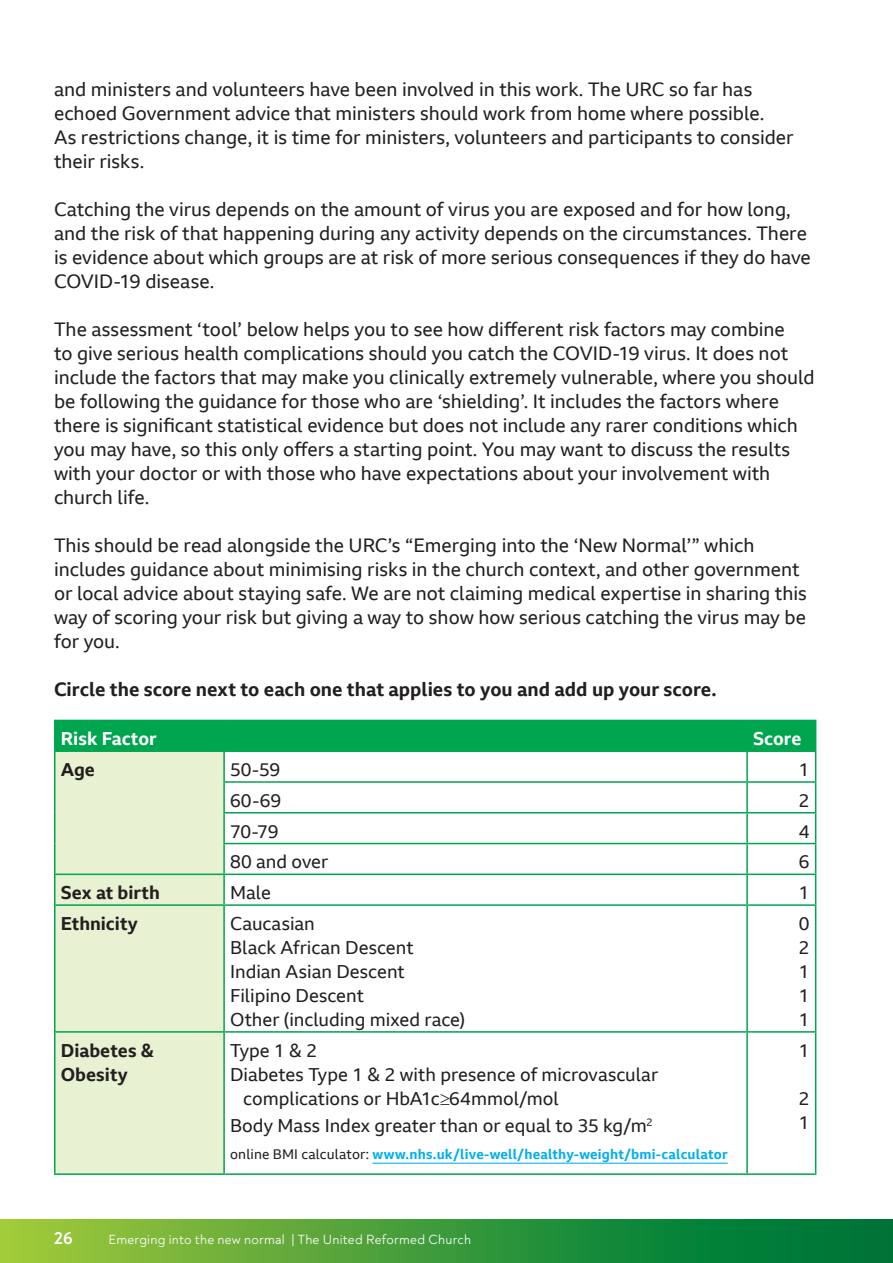
<style>
.page{position:relative;width:893px;height:1263px;background:#fff}
.page>*{position:absolute;margin:0;border:0;box-sizing:border-box;transform-origin:0 0}
.t1{font:18.75px/24px "BBC Reith Sans";color:#231f20}
.t2{font:700 18.75px "BBC Reith Sans";color:#231f20}
.t3{font:18px/24px "BBC Reith Sans";color:#231f20}
.t4{font:700 18px/24px "BBC Reith Sans";color:#231f20}
.t5{font:700 18px "BBC Reith Sans";color:#fff}
.t6{font:700 18px "Noah";color:#fff}
.t7{font:700 13.5px "BBC Reith Sans";letter-spacing:.015em;color:#00aeef}
.t8{font:13.5px "Noah";letter-spacing:.02em;color:#fff}
.s1{font-weight:400;color:#231f20}
</style>
<div class="page">
<div style="left:0;top:1219px;width:893px;height:44px;background:linear-gradient(to right,#9ec83b,#006f38)"></div>
<div style="left:56px;top:812px;width:167px;height:361px;background:#e8f1d1"></div>
<hr style="left:54px;top:720px;width:170px;height:1px;background:#00a54f">
<hr style="left:54px;top:721px;width:2px;height:29px;background:#00a54f">
<hr style="left:54px;top:750px;width:170px;height:2px;background:#00a54f">
<hr style="left:54px;top:752px;width:2px;height:30px;background:#00a54f">
<hr style="left:54px;top:782px;width:2px;height:31px;background:#00a54f">
<hr style="left:54px;top:813px;width:2px;height:30px;background:#00a54f">
<hr style="left:54px;top:843px;width:2px;height:30px;background:#00a54f">
<svg style="left:55px;top:720px;width:761px;height:92px"></svg>
<hr style="left:223px;top:812px;width:524px;height:1px;background:#00a54f">
<hr style="left:223px;top:813px;width:2px;height:30px;background:#00a54f">
<hr style="left:747px;top:812px;width:69px;height:1px;background:#00a54f">
<hr style="left:746px;top:813px;width:2px;height:30px;background:#00a54f">
<hr style="left:815px;top:813px;width:1px;height:30px;background:#00a54f">
<hr style="left:223px;top:843px;width:524px;height:1px;background:#00a54f">
<hr style="left:223px;top:844px;width:2px;height:29px;background:#00a54f">
<hr style="left:747px;top:843px;width:69px;height:1px;background:#00a54f">
<hr style="left:746px;top:844px;width:2px;height:29px;background:#00a54f">
<hr style="left:54px;top:873px;width:170px;height:2px;background:#00a54f">
<hr style="left:54px;top:875px;width:2px;height:29px;background:#00a54f">
<hr style="left:224px;top:873px;width:523px;height:2px;background:#00a54f">
<hr style="left:223px;top:875px;width:2px;height:29px;background:#00a54f">
<hr style="left:747px;top:873px;width:69px;height:2px;background:#00a54f">
<hr style="left:746px;top:875px;width:2px;height:29px;background:#00a54f">
<svg style="left:815px;top:844px;width:1px;height:60px"></svg>
<hr style="left:54px;top:904px;width:170px;height:2px;background:#00a54f">
<hr style="left:54px;top:906px;width:2px;height:125px;background:#00a54f">
<hr style="left:224px;top:904px;width:523px;height:2px;background:#00a54f">
<hr style="left:223px;top:906px;width:2px;height:125px;background:#00a54f">
<hr style="left:747px;top:904px;width:69px;height:2px;background:#00a54f">
<hr style="left:746px;top:906px;width:2px;height:125px;background:#00a54f">
<hr style="left:815px;top:906px;width:1px;height:125px;background:#00a54f">
<hr style="left:54px;top:1031px;width:170px;height:2px;background:#00a54f">
<hr style="left:54px;top:1033px;width:2px;height:140px;background:#00a54f">
<hr style="left:224px;top:1031px;width:523px;height:2px;background:#00a54f">
<hr style="left:223px;top:1033px;width:2px;height:140px;background:#00a54f">
<hr style="left:747px;top:1031px;width:69px;height:2px;background:#00a54f">
<hr style="left:746px;top:1033px;width:2px;height:140px;background:#00a54f">
<hr style="left:815px;top:1033px;width:1px;height:140px;background:#00a54f">
<hr style="left:54px;top:1173px;width:170px;height:2px;background:#00a54f">
<hr style="left:224px;top:1173px;width:523px;height:2px;background:#00a54f">
<hr style="left:747px;top:1173px;width:69px;height:2px;background:#00a54f">
<hr style="left:372px;top:1163px;width:356px;height:1px;background:#00aeef">
<p class="t1" style="left:54px;top:77px;width:741px">and ministers and volunteers have been involved in this work. The URC so far has echoed Government advice that ministers should work from home where possible.<br>As restrictions change, it is time for ministers, volunteers and participants to consider their risks.</p>
<p class="t1" style="left:54px;top:197px;width:758px">Catching the virus depends on the amount of virus you are exposed and for how long, and the risk of that happening during any activity depends on the circumstances. There is evidence about which groups are at risk of more serious consequences if they do have COVID-19 disease.</p>
<p class="t1" style="left:54px;top:317px;width:762px">The assessment ‘tool’ below helps you to see how different risk factors may combine<br>to give serious health complications should you catch the COVID-19 virus. It does not include the factors that may make you clinically extremely vulnerable, where you should be following the guidance for those who are ‘shielding’. It includes the factors where there is significant statistical evidence but does not include any rarer conditions which you may have, so this only offers a starting point. You may want to discuss the results with your doctor or with those who have expectations about your involvement with church life.</p>
<p class="t1" style="left:54px;top:533px;width:754px">This should be read alongside the URC’s “Emerging into the ‘New Normal’” which includes guidance about minimising risks in the church context, and other government or local advice about staying safe. We are not claiming medical expertise in sharing this way of scoring your risk but giving a way to show how serious catching the virus may be for you.</p>
<p class="t2" style="left:54px;top:677px;width:664px">Circle the score next to each one that applies to you and add up your score.</p>
<p class="t5" style="left:61px;top:727px;width:97px">Risk Factor</p>
<p class="t5" style="left:753px;top:727px;width:50px">Score</p>
<p class="t4" style="left:61px;top:757px;width:36px">Age</p>
<p class="t3" style="left:230px;top:757px;width:52px">50-59</p>
<p class="t3" style="left:799px;top:757px;width:12px">1</p>
<p class="t3" style="left:230px;top:788px;width:53px">60-69</p>
<p class="t3" style="left:799px;top:788px;width:12px">2</p>
<p class="t3" style="left:230px;top:819px;width:50px">70-79</p>
<p class="t3" style="left:799px;top:819px;width:12px">4</p>
<p class="t3" style="left:230px;top:850px;width:100px">80 and over</p>
<p class="t3" style="left:799px;top:850px;width:12px">6</p>
<p class="t4" style="left:61px;top:880px;width:101px">Sex at birth</p>
<p class="t3" style="left:230px;top:880px;width:42px">Male</p>
<p class="t3" style="left:799px;top:880px;width:12px">1</p>
<p class="t4" style="left:61px;top:911px;width:79px">Ethnicity</p>
<p class="t3" style="left:230px;top:911px;width:237px">Caucasian<br>Black African Descent<br>Indian Asian Descent<br>Filipino Descent<br>Other (including mixed race)</p>
<p class="t3" style="left:799px;top:911px;width:12px;text-align:justify">0<br>2<br>1<br>1<br>1</p>
<p class="t4" style="left:61px;top:1038px;width:95px">Diabetes &amp;<br>Obesity</p>
<p class="t3" style="left:230px;top:1038px;width:89px">Type 1 &amp; 2</p>
<p class="t3" style="left:799px;top:1038px;width:12px">1</p>
<p class="t3" style="left:799px;top:1086px;width:12px">2<br>1</p>
<p class="t3" style="left:230px;top:1062px;width:430px">Diabetes Type 1 &amp; 2 with presence of microvascular</p>
<p class="t3" style="left:243px;top:1086px;width:317px">complications or HbA1c≥64mmol/mol</p>
<p class="t3" style="left:230px;top:1113px;width:424px">Body Mass Index greater than or equal to 35 kg/m<sup>2</sup></p>
<p class="t7" style="left:230px;top:1145px;width:499px"><span class="s1">online BMI calculator:</span> www.nhs.uk/live-well/healthy-weight/bmi-calculator</p>
<p class="t6" style="left:54px;top:1226px;width:20px">26</p>
<p class="t8" style="left:109px;top:1231px;width:364px">Emerging into the new normal | The United Reformed Church</p>
</div>
